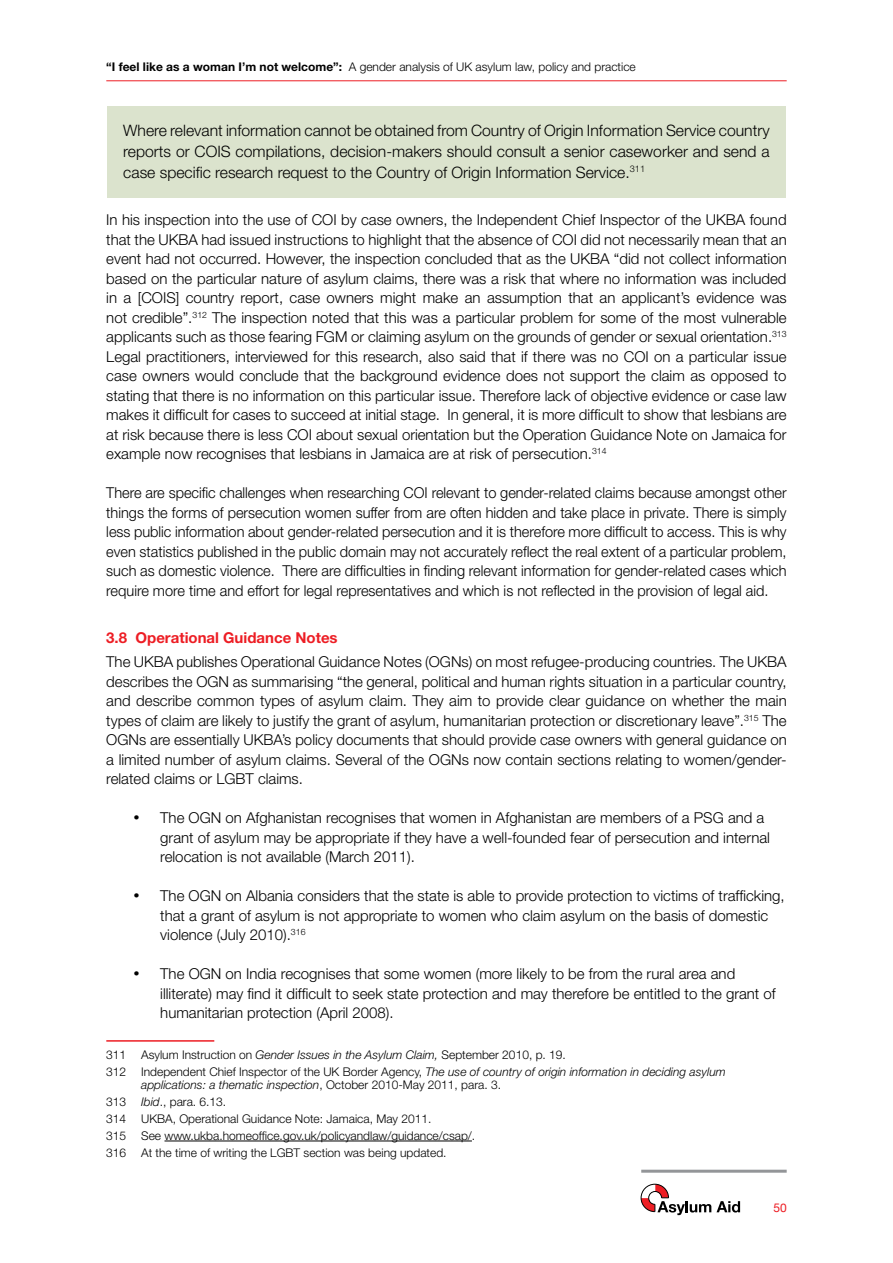
<style>
.page{position:relative;width:893px;height:1263px;background:#fff}
.page>*{position:absolute;margin:0;border:0;box-sizing:border-box;transform-origin:0 0}
.t1{font:300 15.75px/21px "Helvetica Neue";color:#000;text-align:justify}
.t2{font:300 15px/19.5px "Helvetica Neue";color:#000;text-align:justify}
.t3{font:700 15px "Helvetica Neue";color:#ed1d24}
.t4{font:300 12px/17px "Helvetica Neue";color:#000}
.t5{font:12px "Helvetica Neue";color:#ed1d24}
.s1{font-weight:700}
.s2{font-style:italic}
</style>
<div class="page">
<hr style="left:106px;top:80px;width:681px;height:1px;background:#ed1d24">
<svg style="left:641px;top:1184px;width:99px;height:31px"></svg>
<hr style="left:641px;top:1170px;width:146px;height:3px;background:#939598">
<div style="left:107px;top:106px;width:679px;height:92px;background:#dbe3cd"></div>
<hr style="left:106px;top:1040px;width:108px;height:2px;background:#ed1d24">
<hr style="left:164px;top:1141px;width:308px;height:1px;background:#000">
<p class="t4" style="left:106px;top:58px;width:531px"><span class="s1">“I feel like as a woman I’m not welcome”:</span> A gender analysis of UK asylum law, policy and practice</p>
<p class="t1" style="left:123px;top:119px;width:648px">Where relevant information cannot be obtained from Country of Origin Information Service country reports or COIS compilations, decision-makers should consult a senior caseworker and send a case specific research request to the Country of Origin Information Service.<sup>311</sup></p>
<p class="t2" style="left:106px;top:210px;width:682px">In his inspection into the use of COI by case owners, the Independent Chief Inspector of the UKBA found that the UKBA had issued instructions to highlight that the absence of COI did not necessarily mean that an event had not occurred. However, the inspection concluded that as the UKBA “did not collect information based on the particular nature of asylum claims, there was a risk that where no information was included in a [COIS] country report, case owners might make an assumption that an applicant’s evidence was not credible”.<sup>312</sup> The inspection noted that this was a particular problem for some of the most vulnerable applicants such as those fearing FGM or claiming asylum on the grounds of gender or sexual orientation.<sup>313<br></sup>Legal practitioners, interviewed for this research, also said that if there was no COI on a particular issue case owners would conclude that the background evidence does not support the claim as opposed to stating that there is no information on this particular issue. Therefore lack of objective evidence or case law makes it difficult for cases to succeed at initial stage. In general, it is more difficult to show that lesbians are at risk because there is less COI about sexual orientation but the Operation Guidance Note on Jamaica for example now recognises that lesbians in Jamaica are at risk of persecution.<sup>314</sup></p>
<p class="t2" style="left:106px;top:483px;width:682px">There are specific challenges when researching COI relevant to gender-related claims because amongst other things the forms of persecution women suffer from are often hidden and take place in private. There is simply less public information about gender-related persecution and it is therefore more difficult to access. This is why even statistics published in the public domain may not accurately reflect the real extent of a particular problem, such as domestic violence. There are difficulties in finding relevant information for gender-related cases which require more time and effort for legal representatives and which is not reflected in the provision of legal aid.</p>
<p class="t3" style="left:106px;top:629px;width:233px">3.8 Operational Guidance Notes</p>
<p class="t2" style="left:106px;top:652px;width:682px">The UKBA publishes Operational Guidance Notes (OGNs) on most refugee-producing countries. The UKBA describes the OGN as summarising “the general, political and human rights situation in a particular country, and describe common types of asylum claim. They aim to provide clear guidance on whether the main types of claim are likely to justify the grant of asylum, humanitarian protection or discretionary leave”.<sup>315</sup> The OGNs are essentially UKBA’s policy documents that should provide case owners with general guidance on a limited number of asylum claims. Several of the OGNs now contain sections relating to women/gender&shy;related claims or LGBT claims.</p>
<p class="t2" style="left:160px;top:808px;width:611px;text-align:left;text-indent:-27px">• The OGN on Afghanistan recognises that women in Afghanistan are members of a PSG and a grant of asylum may be appropriate if they have a well-founded fear of persecution and internal relocation is not available (March 2011).</p>
<p class="t2" style="left:160px;top:886px;width:626px;text-align:left;text-indent:-27px">• The OGN on Albania considers that the state is able to provide protection to victims of trafficking, that a grant of asylum is not appropriate to women who claim asylum on the basis of domestic violence (July 2010).<sup>316</sup></p>
<p class="t2" style="left:160px;top:964px;width:617px;text-align:left;text-indent:-27px">• The OGN on India recognises that some women (more likely to be from the rural area and illiterate) may find it difficult to seek state protection and may therefore be entitled to the grant of humanitarian protection (April 2008).</p>
<p class="t4" style="left:106px;top:1046px;width:621px">311 Asylum Instruction on <span class="s2">Gender Issues in the Asylum Claim,</span> September 2010, p. 19.<br>312 Independent Chief Inspector of the UK Border Agency, <span class="s2">The use of country of origin information in deciding asylum</span></p>
<p class="t4" style="left:106px;top:1076px;width:396px;text-indent:35px"><span class="s2">applications: a thematic inspection</span>, October 2010-May 2011, para. 3.<br>313 <span class="s2">Ibid</span>., para. 6.13.<br>314 UKBA, Operational Guidance Note: Jamaica, May 2011.<br>315 See www.ukba.homeoffice.gov.uk/policyandlaw/guidance/csap/.<br>316 At the time of writing the LGBT section was being updated.</p>
<p class="t5" style="left:773px;top:1200px;width:15px">50</p>
</div>
